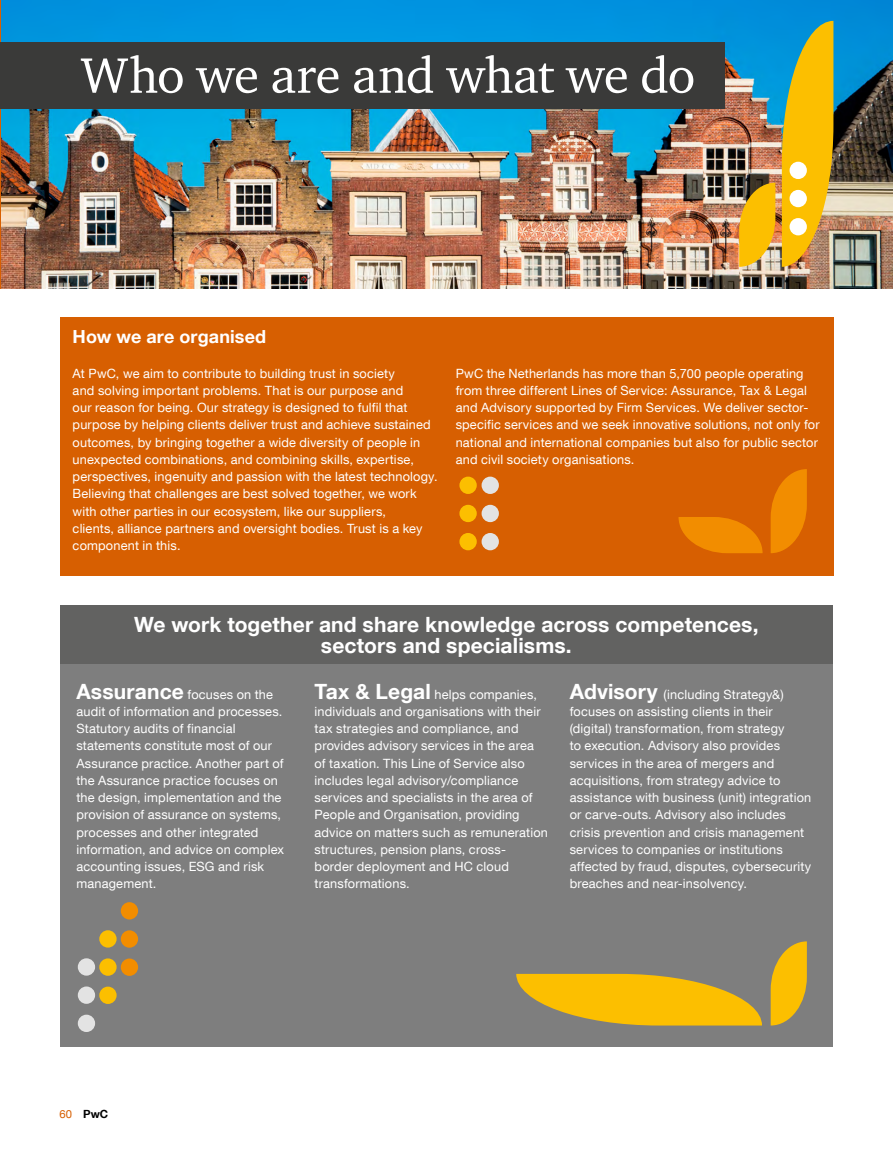
<style>
.page{position:relative;width:893px;height:1149px;background:#fff}
.page>*{position:absolute;margin:0;border:0;box-sizing:border-box;transform-origin:0 0}
.t1{font:51px "Charter ITC Std";letter-spacing:-.02em;color:#fff}
.t2{font:700 21px/21px "Helvetica Neue LT Com";letter-spacing:.005em;color:#fff;text-align:center}
.t3{font:700 18px "Helvetica Neue LT Com";letter-spacing:.01em;color:#fff}
.t4{font:12.75px/17.2px "Helvetica Neue LT Com";letter-spacing:.015em;color:#fff}
.t5{font:700 11.25px "Helvetica Neue LT Com";color:#000}
.s1{font-weight:700;font-size:21px}
.s2{font-weight:400;color:#d75f01}
</style>
<div class="page">
<div style="left:60px;top:663px;width:773px;height:383px;background:#7e7e7e"></div>
<div style="left:60px;top:605px;width:773px;height:58px;background:#626261"></div>
<img style="left:2px;top:0;width:891px;height:288px">
<div style="left:60px;top:317px;width:773px;height:259px;background:#d75f01"></div>
<div style="left:0;top:42px;width:724px;height:67px;background:#3a3a39"></div>
<svg style="left:739px;top:183px;width:36px;height:84px;background:#e2b01d"></svg>
<svg style="left:771px;top:941px;width:36px;height:84px;background:#dcae1f"></svg>
<svg style="left:771px;top:469px;width:36px;height:84px"></svg>
<svg style="left:678px;top:517px;width:85px;height:36px"></svg>
<svg style="left:782px;top:21px;width:51px;height:246px;background:#d2b32c"></svg>
<svg style="left:516px;top:973px;width:246px;height:52px;background:#dbae20"></svg>
<div style="left:789px;top:218px;width:18px;height:17px;background:#fff;border-radius:50%"></div>
<div style="left:789px;top:190px;width:18px;height:17px;background:#fff;border-radius:50%"></div>
<div style="left:789px;top:162px;width:18px;height:17px;background:#fff;border-radius:50%"></div>
<div style="left:78px;top:1014px;width:17px;height:17px;background:#e3e3e3;border-radius:50%"></div>
<div style="left:78px;top:986px;width:17px;height:17px;background:#e3e3e3;border-radius:50%"></div>
<div style="left:78px;top:958px;width:17px;height:17px;background:#e3e3e3;border-radius:50%"></div>
<div style="left:121px;top:958px;width:17px;height:17px;background:#f28d00;border-radius:50%"></div>
<div style="left:121px;top:930px;width:17px;height:17px;background:#f28d00;border-radius:50%"></div>
<div style="left:121px;top:901px;width:17px;height:18px;background:#f28d00;border-radius:50%"></div>
<div style="left:99px;top:986px;width:18px;height:17px;background:#fcbf00;border-radius:50%"></div>
<div style="left:99px;top:958px;width:18px;height:17px;background:#fcbf00;border-radius:50%"></div>
<div style="left:99px;top:929px;width:18px;height:18px;background:#fcbf00;border-radius:50%"></div>
<div style="left:459px;top:533px;width:18px;height:17px;background:#fcbf00;border-radius:50%"></div>
<div style="left:459px;top:504px;width:18px;height:18px;background:#fcbf00;border-radius:50%"></div>
<div style="left:459px;top:476px;width:18px;height:18px;background:#fcbf00;border-radius:50%"></div>
<div style="left:482px;top:533px;width:17px;height:17px;background:#e3e3e3;border-radius:50%"></div>
<div style="left:482px;top:504px;width:17px;height:18px;background:#e3e3e3;border-radius:50%"></div>
<div style="left:482px;top:476px;width:17px;height:18px;background:#e3e3e3;border-radius:50%"></div>
<h1 class="t1" style="left:81px;top:43px;width:616px">Who we are and what we do</h1>
<h3 class="t3" style="left:73px;top:325px;width:195px">How we are organised</h3>
<p class="t4" style="left:73px;top:364px;width:366px">At PwC, we aim to contribute to building trust in society<br>and solving important problems. That is our purpose and<br>our reason for being. Our strategy is designed to fulfil that purpose by helping clients deliver trust and achieve sustained outcomes, by bringing together a wide diversity of people in unexpected combinations, and combining skills, expertise, perspectives, ingenuity and passion with the latest technology.<br>Believing that challenges are best solved together, we work with other parties in our ecosystem, like our suppliers,<br>clients, alliance partners and oversight bodies. Trust is a key component in this.</p>
<p class="t4" style="left:456px;top:364px;width:365px">PwC the Netherlands has more than 5,700 people operating from three different Lines of Service: Assurance, Tax &amp; Legal and Advisory supported by Firm Services. We deliver sector&shy;specific services and we seek innovative solutions, not only for national and international companies but also for public sector and civil society organisations.</p>
<h2 class="t2" style="left:134px;top:612px;width:626px">We work together and share knowledge across competences, sectors and specialisms.</h2>
<p class="t4" style="left:76px;top:685px;width:209px"><span class="s1">Assurance</span> focuses on the audit of information and processes.<br>Statutory audits of financial statements constitute most of our<br>Assurance practice. Another part of the Assurance practice focuses on the design, implementation and the provision of assurance on systems, processes and other integrated information, and advice on complex accounting issues, ESG and risk management.</p>
<p class="t4" style="left:315px;top:685px;width:235px"><span class="s1">Tax &amp; Legal</span> helps companies, individuals and organisations with their tax strategies and compliance, and provides advisory services in the area of taxation. This Line of Service also includes legal advisory/compliance services and specialists in the area of People and Organisation, providing advice on matters such as remuneration structures, pension plans, cross&shy;border deployment and HC cloud transformations.</p>
<p class="t4" style="left:570px;top:685px;width:243px"><span class="s1">Advisory</span> (including Strategy&amp;) focuses on assisting clients in their (digital) transformation, from strategy<br>to execution. Advisory also provides services in the area of mergers and acquisitions, from strategy advice to assistance with business (unit) integration or carve-outs. Advisory also includes crisis prevention and crisis management services to companies or institutions affected by fraud, disputes, cybersecurity breaches and near-insolvency.</p>
<p class="t5" style="left:60px;top:1106px;width:50px"><span class="s2">60</span> PwC</p>
</div>
